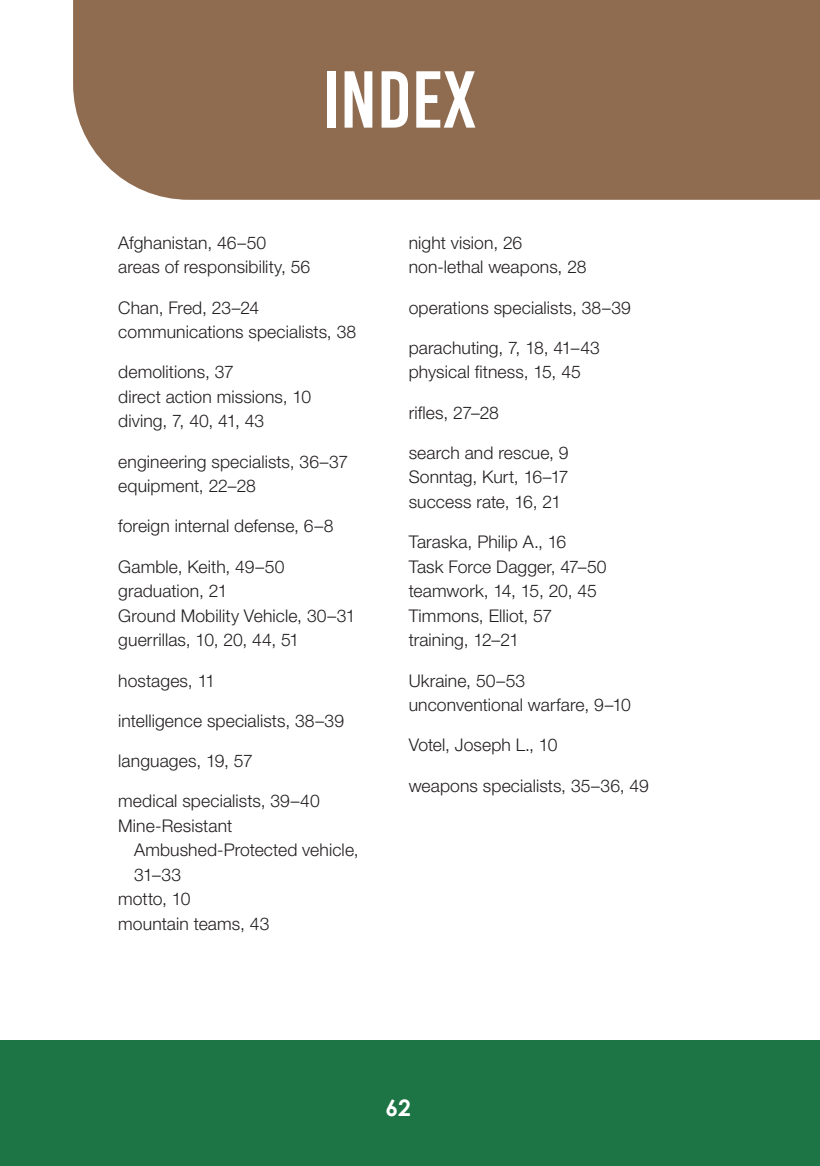
<style>
.page{position:relative;width:820px;height:1166px;background:#fff}
.page>*{position:absolute;margin:0;border:0;box-sizing:border-box;transform-origin:0 0}
.t1{font:80.5px "Bebas Kai";color:#fff}
.t2{font:700 22.75px "Century Gothic";color:#fff}
.t3{font:300 17.5px/24.5px "Helvetica Neue LT Std";letter-spacing:.005em;color:#231f20}
</style>
<div class="page">
<div style="left:0;top:1040px;width:819px;height:126px;background:#1d7444"></div>
<div style="left:73px;top:0;width:746px;height:200px;background:#8f6b50"></div>
<h1 class="t1" style="left:322px;top:57px;width:155px">INDEX</h1>
<p class="t3" style="left:118px;top:230px;width:193px">Afghanistan, 46–50 areas of responsibility, 56</p>
<p class="t3" style="left:118px;top:295px;width:239px">Chan, Fred, 23–24 communications specialists, 38</p>
<p class="t3" style="left:118px;top:359px;width:194px">demolitions, 37<br>direct action missions, 10 diving, 7, 40, 41, 43</p>
<p class="t3" style="left:118px;top:449px;width:231px">engineering specialists, 36–37 equipment, 22–28</p>
<p class="t3" style="left:118px;top:513px;width:217px">foreign internal defense, 6–8</p>
<p class="t3" style="left:118px;top:554px;width:239px">Gamble, Keith, 49–50 graduation, 21<br>Ground Mobility Vehicle, 30–31 guerrillas, 10, 20, 44, 51</p>
<p class="t3" style="left:118px;top:667px;width:98px">hostages, 11</p>
<p class="t3" style="left:118px;top:708px;width:227px">intelligence specialists, 38–39</p>
<p class="t3" style="left:118px;top:748px;width:136px">languages, 19, 57</p>
<p class="t3" style="left:118px;top:788px;width:203px">medical specialists, 39–40<br>Mine-Resistant</p>
<p class="t3" style="left:134px;top:837px;width:226px">Ambushed-Protected vehicle,</p>
<p class="t3" style="left:134px;top:862px;width:48px">31–33</p>
<p class="t3" style="left:118px;top:886px;width:74px">motto, 10</p>
<p class="t3" style="left:118px;top:911px;width:153px">mountain teams, 43</p>
<p class="t3" style="left:408px;top:230px;width:179px">night vision, 26 non-lethal weapons, 28</p>
<p class="t3" style="left:408px;top:295px;width:223px">operations specialists, 38–39</p>
<p class="t3" style="left:408px;top:335px;width:193px">parachuting, 7, 18, 41–43 physical fitness, 15, 45</p>
<p class="t3" style="left:408px;top:400px;width:92px">rifles, 27–28</p>
<p class="t3" style="left:408px;top:440px;width:161px;text-align:justify">search and rescue, 9<br>Sonntag, Kurt, 16–17 success rate, 16, 21</p>
<p class="t3" style="left:408px;top:529px;width:199px">Taraska, Philip A., 16<br>Task Force Dagger, 47–50 teamwork, 14, 15, 20, 45<br>Timmons, Elliot, 57 training, 12–21</p>
<p class="t3" style="left:408px;top:667px;width:223px">Ukraine, 50–53 unconventional warfare, 9–10</p>
<p class="t3" style="left:408px;top:732px;width:150px">Votel, Joseph L., 10</p>
<p class="t3" style="left:408px;top:772px;width:242px">weapons specialists, 35–36, 49</p>
<h2 class="t2" style="left:385px;top:1090px;width:27px">62</h2>
</div>
